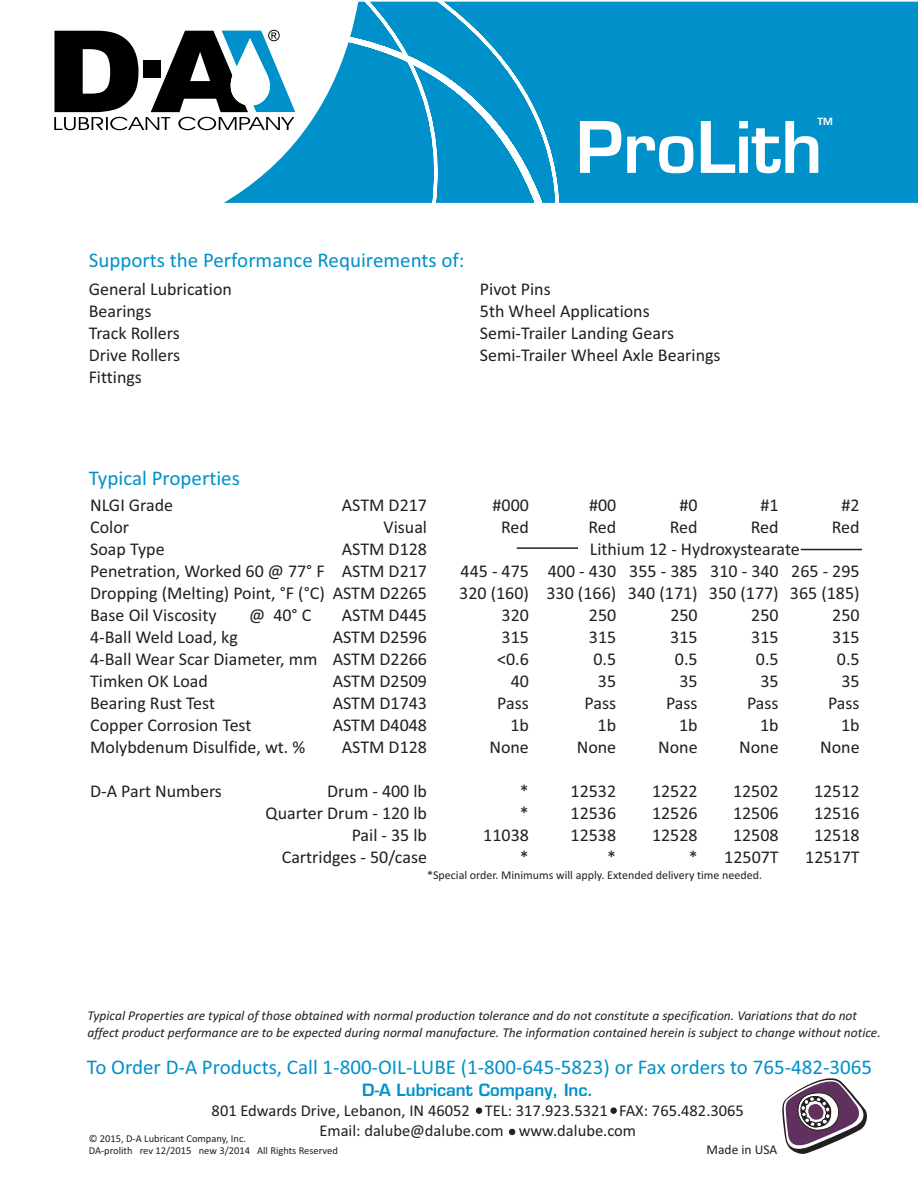
<style>
.page{position:relative;width:918px;height:1188px;background:#fff}
.page>*{position:absolute;margin:0;border:0;box-sizing:border-box;transform-origin:0 0}
.t1{font:69.15px "Square 721 Dm Normal";color:#fff}
.t2{font:21px "Calibri";color:#0091ca}
.t3{font:18px/21.9px "Calibri";color:#231f20}
.t4{font:16.5px/20.1px "Calibri";color:#231f20;text-align:center}
.t5{font:16.5px "Square 721 Dm Normal";color:#0091ca}
.t6{font:italic 13.5px/16.5px "Calibri";color:#231f20}
.t7{font:13.5px "Calibri";color:#231f20}
.t8{font:12px "Calibri";color:#231f20}
.t9{font:10.5px/12.8px "Calibri";color:#231f20}
.t10{font:9.6px "Square 721 Dm Normal";color:#fff}
</style>
<div class="page">
<svg style="left:54px;top:30px;width:151px;height:100px"></svg>
<svg style="left:205px;top:1px;width:713px;height:202px;fill:#0091ca"></svg>
<svg style="left:782px;top:1078px;width:85px;height:76px"></svg>
<hr style="left:517px;top:547px;width:61px;height:2px;background:#231f20">
<hr style="left:801px;top:549px;width:61px;height:1px;background:#231f20">
<svg style="left:476px;top:1108px;width:6px;height:5px"></svg>
<svg style="left:509px;top:1129px;width:6px;height:6px"></svg>
<svg style="left:611px;top:1108px;width:5px;height:5px"></svg>
<h1 class="t1" style="left:576px;top:121px;width:248px">ProLith</h1>
<p class="t10" style="left:818px;top:118px;width:17px">TM</p>
<p class="t2" style="left:89px;top:252px;width:377px">Supports the Performance Requirements of:</p>
<p class="t3" style="left:89px;top:279px;width:145px">General Lubrication<br>Bearings<br>Track Rollers<br>Drive Rollers<br>Fittings</p>
<p class="t3" style="left:480px;top:279px;width:242px">Pivot Pins<br>5th Wheel Applications<br>Semi-Trailer Landing Gears<br>Semi-Trailer Wheel Axle Bearings</p>
<p class="t2" style="left:89px;top:469px;width:153px">Typical Properties</p>
<p class="t3" style="left:90px;top:496px;width:85px">NLGI Grade</p>
<p class="t3" style="left:342px;top:496px;width:87px">ASTM D217</p>
<p class="t3" style="left:493px;top:496px;width:38px">#000</p>
<p class="t3" style="left:589px;top:496px;width:29px">#00</p>
<p class="t3" style="left:680px;top:496px;width:20px">#0</p>
<p class="t3" style="left:761px;top:496px;width:20px">#1</p>
<p class="t3" style="left:842px;top:496px;width:20px">#2</p>
<p class="t3" style="left:90px;top:518px;width:40px">Color</p>
<p class="t3" style="left:384px;top:518px;width:45px">Visual</p>
<p class="t3" style="left:501px;top:518px;width:29px">Red</p>
<p class="t3" style="left:588px;top:518px;width:29px">Red</p>
<p class="t3" style="left:670px;top:518px;width:29px">Red</p>
<p class="t3" style="left:751px;top:518px;width:29px">Red</p>
<p class="t3" style="left:832px;top:518px;width:29px">Red</p>
<p class="t3" style="left:90px;top:540px;width:76px">Soap Type</p>
<p class="t3" style="left:342px;top:540px;width:87px">ASTM D128</p>
<p class="t3" style="left:590px;top:540px;width:212px">Lithium 12 - Hydroxystearate</p>
<p class="t3" style="left:90px;top:562px;width:338px">Penetration, Worked 60 @ 77° F ASTM D217</p>
<p class="t3" style="left:461px;top:562px;width:401px">445 - 475 400 - 430 355 - 385 310 - 340 265 - 295</p>
<p class="t3" style="left:90px;top:584px;width:338px">Dropping (Melting) Point, °F (°C) ASTM D2265</p>
<p class="t3" style="left:459px;top:584px;width:402px">320 (160) 330 (166) 340 (171) 350 (177) 365 (185)</p>
<p class="t3" style="left:90px;top:606px;width:128px">Base Oil Viscosity</p>
<p class="t3" style="left:249px;top:606px;width:64px">@ 40° C</p>
<p class="t3" style="left:342px;top:606px;width:87px">ASTM D445</p>
<p class="t3" style="left:502px;top:606px;width:29px">320</p>
<p class="t3" style="left:589px;top:606px;width:29px">250</p>
<p class="t3" style="left:670px;top:606px;width:29px">250</p>
<p class="t3" style="left:751px;top:606px;width:29px">250</p>
<p class="t3" style="left:832px;top:606px;width:29px">250</p>
<p class="t3" style="left:90px;top:628px;width:149px">4-Ball Weld Load, kg</p>
<p class="t3" style="left:333px;top:628px;width:96px">ASTM D2596</p>
<p class="t3" style="left:502px;top:628px;width:29px">315</p>
<p class="t3" style="left:589px;top:628px;width:29px">315</p>
<p class="t3" style="left:670px;top:628px;width:29px">315</p>
<p class="t3" style="left:751px;top:628px;width:29px">315</p>
<p class="t3" style="left:832px;top:628px;width:29px">315</p>
<p class="t3" style="left:90px;top:650px;width:338px">4-Ball Wear Scar Diameter, mm ASTM D2266</p>
<p class="t3" style="left:497px;top:650px;width:33px">&lt;0.6</p>
<p class="t3" style="left:593px;top:650px;width:24px">0.5</p>
<p class="t3" style="left:675px;top:650px;width:24px">0.5</p>
<p class="t3" style="left:756px;top:650px;width:24px">0.5</p>
<p class="t3" style="left:837px;top:650px;width:24px">0.5</p>
<p class="t3" style="left:90px;top:672px;width:119px">Timken OK Load</p>
<p class="t3" style="left:333px;top:672px;width:96px">ASTM D2509</p>
<p class="t3" style="left:511px;top:672px;width:20px">40</p>
<p class="t3" style="left:598px;top:672px;width:20px">35</p>
<p class="t3" style="left:679px;top:672px;width:20px">35</p>
<p class="t3" style="left:760px;top:672px;width:20px">35</p>
<p class="t3" style="left:841px;top:672px;width:20px">35</p>
<p class="t3" style="left:90px;top:694px;width:126px">Bearing Rust Test</p>
<p class="t3" style="left:333px;top:694px;width:96px">ASTM D1743</p>
<p class="t3" style="left:497px;top:694px;width:33px">Pass</p>
<p class="t3" style="left:585px;top:694px;width:33px">Pass</p>
<p class="t3" style="left:666px;top:694px;width:33px">Pass</p>
<p class="t3" style="left:747px;top:694px;width:33px">Pass</p>
<p class="t3" style="left:828px;top:694px;width:33px">Pass</p>
<p class="t3" style="left:90px;top:716px;width:163px">Copper Corrosion Test</p>
<p class="t3" style="left:333px;top:716px;width:96px">ASTM D4048</p>
<p class="t3" style="left:510px;top:716px;width:20px">1b</p>
<p class="t3" style="left:598px;top:716px;width:20px">1b</p>
<p class="t3" style="left:679px;top:716px;width:20px">1b</p>
<p class="t3" style="left:760px;top:716px;width:20px">1b</p>
<p class="t3" style="left:841px;top:716px;width:20px">1b</p>
<p class="t3" style="left:90px;top:738px;width:217px">Molybdenum Disulfide, wt. %</p>
<p class="t3" style="left:342px;top:738px;width:87px">ASTM D128</p>
<p class="t3" style="left:489px;top:738px;width:41px">None</p>
<p class="t3" style="left:577px;top:738px;width:41px">None</p>
<p class="t3" style="left:658px;top:738px;width:41px">None</p>
<p class="t3" style="left:739px;top:738px;width:41px">None</p>
<p class="t3" style="left:820px;top:738px;width:41px">None</p>
<p class="t3" style="left:90px;top:782px;width:133px">D-A Part Numbers</p>
<p class="t3" style="left:327px;top:782px;width:101px">Drum - 400 lb</p>
<p class="t3" style="left:520px;top:782px;width:98px">* 12532</p>
<p class="t3" style="left:652px;top:782px;width:47px">12522</p>
<p class="t3" style="left:733px;top:782px;width:47px">12502</p>
<p class="t3" style="left:814px;top:782px;width:47px">12512</p>
<p class="t3" style="left:266px;top:804px;width:163px">Quarter Drum - 120 lb</p>
<p class="t3" style="left:520px;top:804px;width:98px">* 12536</p>
<p class="t3" style="left:652px;top:804px;width:47px">12526</p>
<p class="t3" style="left:733px;top:804px;width:47px">12506</p>
<p class="t3" style="left:814px;top:804px;width:47px">12516</p>
<p class="t3" style="left:352px;top:826px;width:77px">Pail - 35 lb</p>
<p class="t3" style="left:483px;top:826px;width:47px">11038</p>
<p class="t3" style="left:571px;top:826px;width:47px">12538</p>
<p class="t3" style="left:652px;top:826px;width:47px">12528</p>
<p class="t3" style="left:733px;top:826px;width:47px">12508</p>
<p class="t3" style="left:814px;top:826px;width:47px">12518</p>
<p class="t3" style="left:282px;top:848px;width:147px">Cartridges - 50/case</p>
<p class="t3" style="left:520px;top:848px;width:10px">*</p>
<p class="t3" style="left:607px;top:848px;width:10px">*</p>
<p class="t3" style="left:689px;top:848px;width:91px">* 12507T</p>
<p class="t3" style="left:805px;top:848px;width:56px">12517T</p>
<p class="t8" style="left:427px;top:870px;width:337px">*Special order. Minimums will apply. Extended delivery time needed.</p>
<p class="t6" style="left:88px;top:1009px;width:795px">Typical Properties are typical of those obtained with normal production tolerance and do not constitute a specification. Variations that do not affect product performance are to be expected during normal manufacture. The information contained herein is subject to change without notice.</p>
<p class="t2" style="left:87px;top:1058px;width:787px">To Order D-A Products, Call 1-800-OIL-LUBE (1-800-645-5823) or Fax orders to 765-482-3065</p>
<p class="t5" style="left:362px;top:1084px;width:233px">D-A Lubricant Company, Inc.</p>
<p class="t4" style="left:212px;top:1102px;width:534px">801 Edwards Drive, Lebanon, IN 46052 TEL: 317.923.5321 FAX: 765.482.3065<br>Email: dalube@dalube.com www.dalube.com</p>
<p class="t7" style="left:707px;top:1143px;width:72px">Made in USA</p>
<p class="t9" style="left:89px;top:1133px;width:251px">© 2015, D-A Lubricant Company, Inc.<br>DA-prolith rev 12/2015 new 3/2014 All Rights Reserved</p>
</div>
